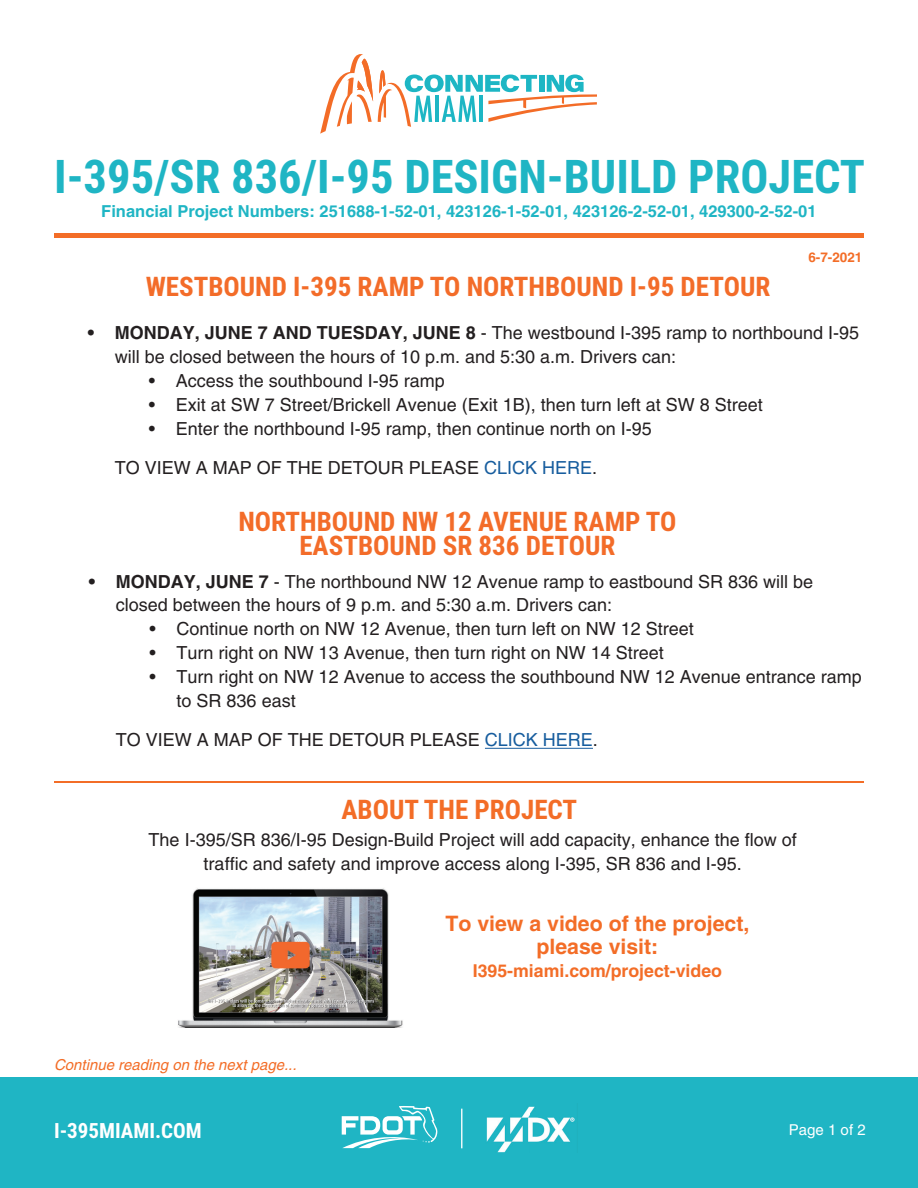
<style>
.page{position:relative;width:918px;height:1188px;background:#fff}
.page>*{position:absolute;margin:0;border:0;box-sizing:border-box;transform-origin:0 0}
.t1{font:700 46.5px "Roboto Condensed";color:#1fb5c4}
.t2{font:700 27px/24px "Roboto Condensed";color:#f36c29;text-align:center}
.t3{font:700 27px "Roboto Condensed";color:#f36d27}
.t4{font:700 21.3px/23.1px "Helvetica";color:#f36d27;text-align:center}
.t5{font:700 21px "Roboto Condensed";color:#fff}
.t6{font:18px/24px "Helvetica";color:#231f20}
.t7{font:700 17.7px "Helvetica";color:#f36d27}
.t8{font:700 16.5px "Helvetica";color:#1fb5c4}
.t9{font:italic 15px "Helvetica";color:#f36d27}
.t10{font:15px "Helvetica";color:#fff}
.t11{font:700 13.5px "Helvetica";color:#f36d27}
.s1{font-weight:700}
.s2{color:#175d9e}
</style>
<div class="page">
<div style="left:0;top:1077px;width:918px;height:111px;background:#1fb5c4"></div>
<hr style="left:461px;top:1109px;width:1px;height:39px;background:#fff">
<svg style="left:342px;top:1106px;width:95px;height:42px"></svg>
<img style="left:486px;top:1106px;width:89px;height:47px">
<svg style="left:320px;top:54px;width:277px;height:80px"></svg>
<div style="left:54px;top:233px;width:810px;height:5px;background:#f36d27"></div>
<hr style="left:485px;top:748px;width:108px;height:1px;background:#175d9e">
<img style="left:178px;top:888px;width:225px;height:140px">
<hr style="left:54px;top:781px;width:810px;height:2px;background:#f36d27">
<h1 class="t1" style="left:54px;top:144px;width:813px">I-395/SR 836/I-95 DESIGN-BUILD PROJECT</h1>
<p class="t8" style="left:101px;top:201px;width:717px">Financial Project Numbers: 251688-1-52-01, 423126-1-52-01, 423126-2-52-01, 429300-2-52-01</p>
<p class="t11" style="left:808px;top:249px;width:56px">6-7-2021</p>
<h2 class="t2" style="left:146px;top:274px;width:626px">WESTBOUND I-395 RAMP TO NORTHBOUND I-95 DETOUR</h2>
<p class="t6" style="left:115px;top:321px;width:746px;text-indent:-27px"><span class="s1">• MONDAY, JUNE 7 AND TUESDAY, JUNE 8</span> - The westbound I-395 ramp to northbound I-95 will be closed between the hours of 10 p.m. and 5:30 a.m. Drivers can:</p>
<p class="t6" style="left:149px;top:368px;width:298px">• Access the southbound I-95 ramp</p>
<p class="t6" style="left:149px;top:392px;width:616px">• Exit at SW 7 Street/Brickell Avenue (Exit 1B), then turn left at SW 8 Street</p>
<p class="t6" style="left:115px;top:409px;width:539px;line-height:39px;text-indent:34px">• Enter the northbound I-95 ramp, then continue north on I-95<br>TO VIEW A MAP OF THE DETOUR PLEASE <span class="s2">CLICK HERE</span>.</p>
<h2 class="t2" style="left:238px;top:509px;width:440px">NORTHBOUND NW 12 AVENUE RAMP TO<br>EASTBOUND SR 836 DETOUR</h2>
<p class="t6" style="left:116px;top:569px;width:699px;text-indent:-27px"><span class="s1">• MONDAY, JUNE 7</span> - The northbound NW 12 Avenue ramp to eastbound SR 836 will be closed between the hours of 9 p.m. and 5:30 a.m. Drivers can:</p>
<p class="t6" style="left:150px;top:617px;width:546px">• Continue north on NW 12 Avenue, then turn left on NW 12 Street</p>
<p class="t6" style="left:150px;top:641px;width:516px">• Turn right on NW 13 Avenue, then turn right on NW 14 Street</p>
<p class="t6" style="left:177px;top:665px;width:687px;text-indent:-27px">• Turn right on NW 12 Avenue to access the southbound NW 12 Avenue entrance ramp to SR 836 east</p>
<p class="t6" style="left:116px;top:728px;width:484px">TO VIEW A MAP OF THE DETOUR PLEASE <span class="s2">CLICK HERE</span>.</p>
<h2 class="t3" style="left:342px;top:790px;width:237px">ABOUT THE PROJECT</h2>
<p class="t6" style="left:149px;top:827px;width:650px;text-align:center">The I-395/SR 836/I-95 Design-Build Project will add capacity, enhance the flow of traffic and safety and improve access along I-395, SR 836 and I-95.</p>
<p class="t9" style="left:54px;top:1056px;width:244px">Continue reading on the next page...</p>
<p class="t5" style="left:54px;top:1116px;width:149px">I-395MIAMI.COM</p>
<p class="t4" style="left:446px;top:912px;width:305px">To view a video of the project, please visit:</p>
<p class="t7" style="left:473px;top:960px;width:251px">I395-miami.com/project-video</p>
<p class="t10" style="left:789px;top:1121px;width:78px">Page 1 of 2</p>
</div>
